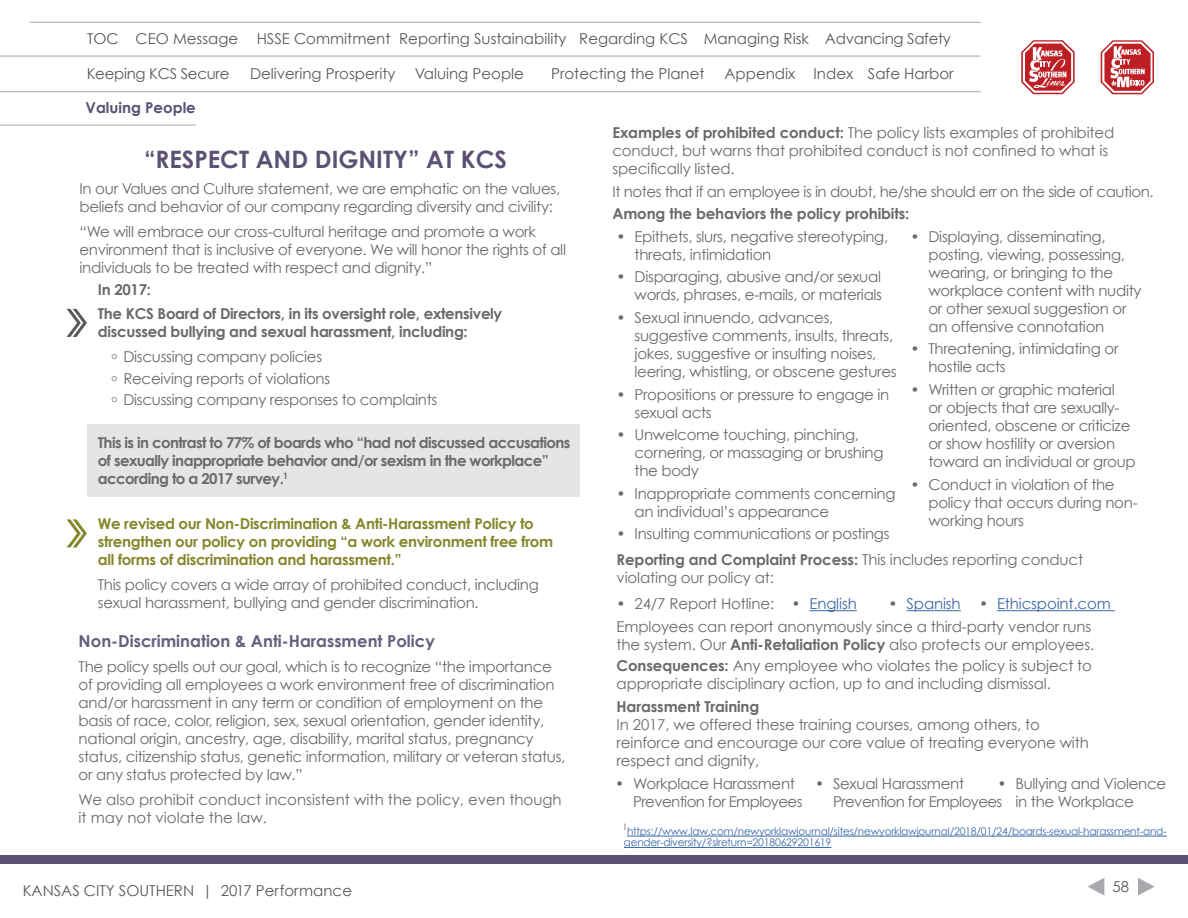
<style>
.page{position:relative;width:1188px;height:918px;background:#fff}
.page>*{position:absolute;margin:0;border:0;box-sizing:border-box;transform-origin:0 0}
.t1{font:700 24px "Century Gothic";color:#5b5174}
.t2{font:700 16.5px "Century Gothic";color:#675d7d}
.t3{font:15px/18px "Century Gothic";letter-spacing:-.02em;color:#696a6d}
.t4{font:15px "Century Gothic";color:#58595b}
.t5{font:700 15px/24.8px "Century Gothic";letter-spacing:-.02em;color:#696a6d}
.t6{font:700 15px/18px "Century Gothic";letter-spacing:-.02em;color:#84872c}
.t7{font:700 15px/18px "Century Gothic";letter-spacing:-.04em;color:#696a6d}
.t8{font:15px/18px "Century Gothic";letter-spacing:-.04em;color:#696a6d}
.t9{font:15px/18px "Century Gothic";color:#696a6d}
.t10{font:15px "Century Gothic";letter-spacing:-.01em;color:#3a68a5}
.t11{font:15px "Century Gothic";letter-spacing:-.02em;color:#58595b}
.t12{font:700 15px "Century Gothic";color:#5b5174}
.t13{font:10.5px/11.4px "Century Gothic";letter-spacing:-.02em;color:#3a68a5}
.t14{font:8.7px "Century Gothic";color:#696a6d}
.s1{font-weight:400}
.s2{font-weight:700}
.s3{color:#696a6d}
</style>
<div class="page">
<hr style="left:0;top:56px;width:981px;height:1px;background:#a7a9ac">
<hr style="left:30px;top:22px;width:951px;height:1px;background:#a7a9ac">
<hr style="left:0;top:91px;width:981px;height:1px;background:#a7a9ac">
<svg style="left:1021px;top:40px;width:54px;height:54px"></svg>
<svg style="left:1101px;top:40px;width:53px;height:54px"></svg>
<div style="left:87px;top:424px;width:492px;height:72px;background:#e6e5e4"></div>
<div style="left:0;top:855px;width:1188px;height:9px;background:#5b5174"></div>
<hr style="left:627px;top:836px;width:540px;height:1px;background:#3a68a5">
<hr style="left:624px;top:847px;width:207px;height:1px;background:#3a68a5">
<hr style="left:809px;top:610px;width:48px;height:1px;background:#3a68a5">
<hr style="left:907px;top:610px;width:54px;height:1px;background:#3a68a5">
<hr style="left:997px;top:610px;width:118px;height:1px;background:#3a68a5">
<hr style="left:0;top:125px;width:196px;height:1px;background:#a7a9ac">
<svg style="left:67px;top:309px;width:20px;height:28px"></svg>
<svg style="left:67px;top:519px;width:20px;height:28px"></svg>
<svg style="left:1088px;top:878px;width:16px;height:18px"></svg>
<svg style="left:1138px;top:878px;width:17px;height:18px"></svg>
<p class="t4" style="left:87px;top:29px;width:865px">TOC CEO Message HSSE Commitment Reporting Sustainability Regarding KCS Managing Risk Advancing Safety</p>
<p class="t11" style="left:87px;top:65px;width:144px">Keeping KCS Secure</p>
<p class="t4" style="left:250px;top:65px;width:147px">Delivering Prosperity</p>
<p class="t4" style="left:415px;top:64px;width:111px">Valuing People</p>
<p class="t4" style="left:551px;top:65px;width:155px">Protecting the Planet</p>
<p class="t4" style="left:725px;top:65px;width:231px">Appendix Index Safe Harbor</p>
<p class="t12" style="left:86px;top:98px;width:112px">Valuing People</p>
<h1 class="t1" style="left:144px;top:145px;width:364px">“RESPECT AND DIGNITY” AT KCS</h1>
<p class="t3" style="left:80px;top:180px;width:482px">In our Values and Culture statement, we are emphatic on the values, beliefs and behavior of our company regarding diversity and civility:</p>
<p class="t3" style="left:80px;top:223px;width:488px">“We will embrace our cross-cultural heritage and promote a work environment that is inclusive of everyone. We will honor the rights of all individuals to be treated with respect and dignity.”</p>
<p class="t5" style="left:98px;top:276px;width:406px">In 2017:<br>The KCS Board of Directors, in its oversight role, extensively</p>
<p class="t5" style="left:111px;top:319px;width:358px;text-indent:-13px">discussed bullying and sexual harassment, including: <sup>o</sup> <span class="s1">Discussing company policies</span></p>
<p class="t3" style="left:111px;top:367px;width:327px;line-height:21.5px"><sup>o</sup> Receiving reports of violations<br><sup>o</sup> Discussing company responses to complaints</p>
<p class="t7" style="left:98px;top:433px;width:474px">This is in contrast to 77% of boards who “had not discussed accusations of sexually inappropriate behavior and/or sexism in the workplace” according to a 2017 survey.<sup>1</sup></p>
<p class="t6" style="left:98px;top:515px;width:457px">We revised our Non-Discrimination &amp; Anti-Harassment Policy to strengthen our policy on providing “a work environment free from all forms of discrimination and harassment.”</p>
<p class="t3" style="left:98px;top:575px;width:442px">This policy covers a wide array of prohibited conduct, including sexual harassment, bullying and gender discrimination.</p>
<p class="t2" style="left:79px;top:631px;width:358px">Non-Discrimination &amp; Anti-Harassment Policy</p>
<p class="t3" style="left:79px;top:657px;width:488px">The policy spells out our goal, which is to recognize “the importance of providing all employees a work environment free of discrimination and/or harassment in any term or condition of employment on the basis of race, color, religion, sex, sexual orientation, gender identity, national origin, ancestry, age, disability, marital status, pregnancy status, citizenship status, genetic information, military or veteran status, or any status protected by law.”</p>
<p class="t9" style="left:79px;top:790px;width:485px">We also prohibit conduct inconsistent with the policy, even though it may not violate the law.</p>
<p class="t4" style="left:23px;top:882px;width:331px">KANSAS CITY SOUTHERN | 2017 Performance</p>
<p class="t3" style="left:612px;top:123px;width:503px"><span class="s2">Examples of prohibited conduct:</span> The policy lists examples of prohibited conduct, but warns that prohibited conduct is not confined to what is specifically listed.</p>
<p class="t3" style="left:612px;top:182px;width:543px">It notes that if an employee is in doubt, he/she should err on the side of caution.</p>
<p class="t5" style="left:612px;top:201px;width:298px">Among the behaviors the policy prohibits:</p>
<p class="t3" style="left:635px;top:227px;width:255px;text-indent:-18px">• Epithets, slurs, negative stereotyping, threats, intimidation</p>
<p class="t3" style="left:617px;top:268px;width:267px;text-align:right">• Disparaging, abusive and/or sexual words, phrases, e-mails, or materials</p>
<p class="t3" style="left:635px;top:308px;width:264px;text-indent:-18px">• Sexual innuendo, advances, suggestive comments, insults, threats, jokes, suggestive or insulting noises, leering, whistling, or obscene gestures</p>
<p class="t3" style="left:635px;top:385px;width:256px;text-indent:-18px">• Propositions or pressure to engage in sexual acts</p>
<p class="t3" style="left:635px;top:426px;width:250px;text-indent:-18px">• Unwelcome touching, pinching, cornering, or massaging or brushing the body</p>
<p class="t3" style="left:635px;top:484px;width:262px;text-indent:-18px">• Inappropriate comments concerning an individual’s appearance</p>
<p class="t3" style="left:617px;top:525px;width:274px">• Insulting communications or postings</p>
<p class="t3" style="left:928px;top:227px;width:215px;text-indent:-18px">• Displaying, disseminating, posting, viewing, possessing, wearing, or bringing to the workplace content with nudity or other sexual suggestion or an offensive connotation</p>
<p class="t3" style="left:928px;top:340px;width:192px;text-indent:-18px">• Threatening, intimidating or hostile acts</p>
<p class="t3" style="left:928px;top:380px;width:209px;text-indent:-18px">• Written or graphic material<br>or objects that are sexually&shy;oriented, obscene or criticize or show hostility or aversion toward an individual or group</p>
<p class="t3" style="left:928px;top:475px;width:211px;text-indent:-18px">• Conduct in violation of the policy that occurs during non&shy;working hours</p>
<p class="t3" style="left:617px;top:551px;width:468px"><span class="s2">Reporting and Complaint Process:</span> This includes reporting conduct violating our policy at:</p>
<p class="t3" style="left:617px;top:617px;width:479px">Employees can report anonymously since a third-party vendor runs the system. Our <span class="s2">Anti-Retaliation Policy</span> also protects our employees.</p>
<p class="t3" style="left:617px;top:657px;width:477px"><span class="s2">Consequences:</span> Any employee who violates the policy is subject to appropriate disciplinary action, up to and including dismissal.</p>
<p class="t5" style="left:617px;top:694px;width:144px">Harassment Training</p>
<p class="t3" style="left:617px;top:715px;width:474px">In 2017, we offered these training courses, among others, to reinforce and encourage our core value of treating everyone with respect and dignity,</p>
<p class="t3" style="left:617px;top:595px;width:159px">• 24/7 Report Hotline:</p>
<p class="t10" style="left:791px;top:595px;width:67px"><span class="s3">•</span> English</p>
<p class="t10" style="left:889px;top:595px;width:224px"><span class="s3">•</span> Spanish <span class="s3">•</span> Ethicspoint.com</p>
<p class="t3" style="left:1015px;top:775px;width:152px;text-indent:-18px">• Bullying and Violence in the Workplace</p>
<p class="t8" style="left:633px;top:775px;width:171px;text-indent:-18px">• Workplace Harassment<br>Prevention for Employees</p>
<p class="t8" style="left:833px;top:775px;width:171px;text-indent:-18px">• Sexual Harassment<br>Prevention for Employees</p>
<p class="t14" style="left:622px;top:822px;width:6px">1</p>
<p class="t13" style="left:624px;top:825px;width:544px;text-indent:3px">https://www.law.com/newyorklawjournal/sites/newyorklawjournal/2018/01/24/boards-sexual-harassment-and&shy;gender-diversity/?slreturn=20180629201619</p>
<p class="t4" style="left:1112px;top:877px;width:18px">58</p>
</div>
